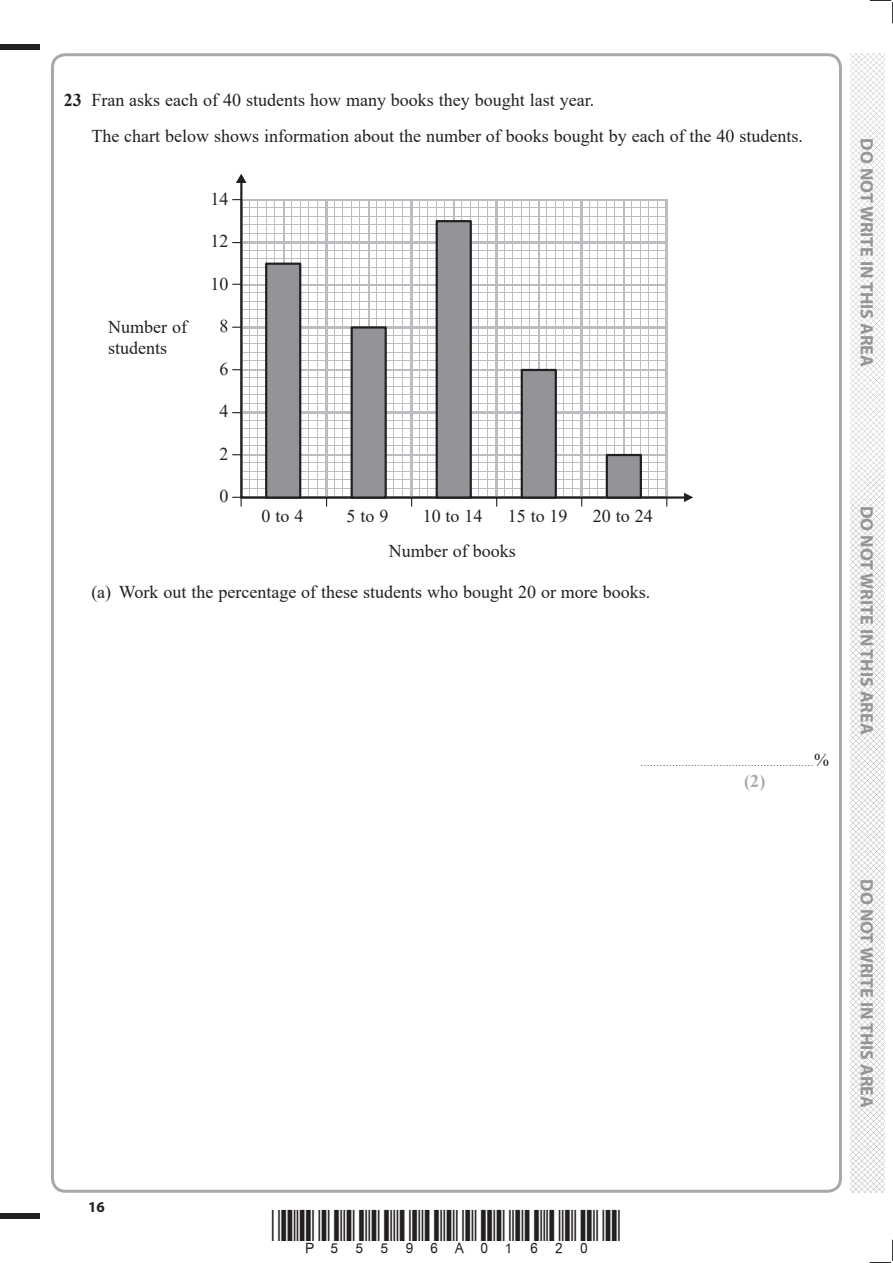
<style>
.page{position:relative;width:893px;height:1263px;background:#fff}
.page>*{position:absolute;margin:0;border:0;box-sizing:border-box;transform-origin:0 0}
.t1{font:18px/36px "Times New Roman";color:#231f20}
.t2{font:700 18px "Myriad Pro";color:#939598}
.t3{font:700 18px "Times New Roman";color:#a8a9ad}
.t4{font:700 15px "Myriad Pro";color:#231f20}
.t5{font:9px "Times New Roman";color:#231f20}
.s1{font-weight:700}
.s2{font-size:18px}
</style>
<div class="page">
<div style="left:0;top:44px;width:40px;height:5px;background:#231f20"></div>
<div style="left:0;top:1214px;width:40px;height:5px;background:#231f20"></div>
<svg style="left:870px;top:0;width:23px;height:23px"></svg>
<svg style="left:870px;top:1240px;width:23px;height:23px"></svg>
<img style="left:850px;top:53px;width:34px;height:1140px">
<svg style="left:239px;top:182px;width:446px;height:318px"></svg>
<svg style="left:236px;top:174px;width:10px;height:9px"></svg>
<svg style="left:684px;top:493px;width:9px;height:9px"></svg>
<svg style="left:233px;top:497px;width:9px;height:9px"></svg>
<div style="left:266px;top:264px;width:34px;height:234px;background:#929497"></div>
<div style="left:265px;top:263px;width:36px;height:236px;border:2px solid #231f20"></div>
<div style="left:352px;top:327px;width:34px;height:171px;background:#929497"></div>
<div style="left:351px;top:326px;width:36px;height:173px;border:2px solid #231f20"></div>
<div style="left:437px;top:221px;width:34px;height:277px;background:#929497"></div>
<div style="left:436px;top:220px;width:36px;height:279px;border:2px solid #231f20"></div>
<div style="left:522px;top:370px;width:34px;height:128px;background:#929497"></div>
<div style="left:521px;top:369px;width:36px;height:130px;border:2px solid #231f20"></div>
<div style="left:607px;top:455px;width:34px;height:43px;background:#929497"></div>
<div style="left:606px;top:454px;width:36px;height:45px;border:2px solid #231f20"></div>
<p class="t1" style="left:91px;top:82px;width:713px;text-indent:-28px"><span class="s1">23</span> Fran asks each of 40 students how many books they bought last year.<br>The chart below shows information about the number of books bought by each of the 40 students.</p>
<p class="t1" style="left:108px;top:316px;width:80px;line-height:21px">Number of students</p>
<p class="t1" style="left:210px;top:181px;width:19px">14</p>
<p class="t1" style="left:210px;top:223px;width:19px">12</p>
<p class="t1" style="left:210px;top:266px;width:19px">10</p>
<p class="t1" style="left:219px;top:308px;width:10px">8</p>
<p class="t1" style="left:219px;top:351px;width:10px">6</p>
<p class="t1" style="left:219px;top:393px;width:10px">4</p>
<p class="t1" style="left:219px;top:436px;width:10px">2</p>
<p class="t1" style="left:219px;top:478px;width:10px">0</p>
<p class="t1" style="left:262px;top:498px;width:43px">0 to 4</p>
<p class="t1" style="left:347px;top:498px;width:43px">5 to 9</p>
<p class="t1" style="left:423px;top:498px;width:61px">10 to 14</p>
<p class="t1" style="left:508px;top:498px;width:61px">15 to 19</p>
<p class="t1" style="left:593px;top:498px;width:61px">20 to 24</p>
<p class="t1" style="left:389px;top:533px;width:128px">Number of books</p>
<p class="t1" style="left:91px;top:574px;width:561px">(a) Work out the percentage of these students who bought 20 or more books.</p>
<p class="t5" style="left:641px;top:758px;width:190px">.......................................................<span class="s2">%</span></p>
<p class="t3" style="left:744px;top:771px;width:23px">(2)</p>
<p class="t2" style="left:873px;top:138px;width:230px;rotate:90deg">DO NOT WRITE IN THIS AREA</p>
<p class="t2" style="left:873px;top:506px;width:230px;rotate:90deg">DO NOT WRITE IN THIS AREA</p>
<p class="t2" style="left:873px;top:879px;width:230px;rotate:90deg">DO NOT WRITE IN THIS AREA</p>
<p class="t4" style="left:88px;top:1201px;width:18px">16</p>
</div>
